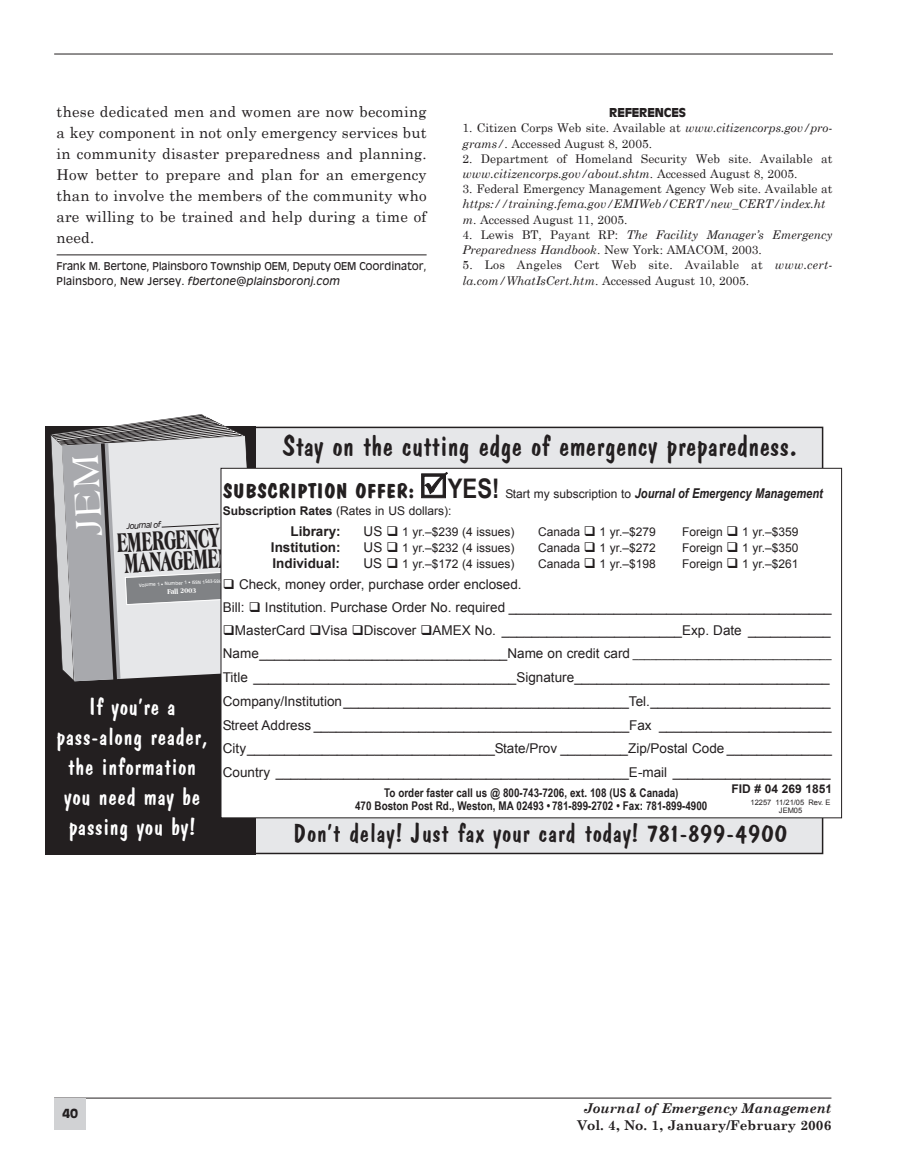
<style>
.page{position:relative;width:905px;height:1175px;background:#fff}
.page>*{position:absolute;margin:0;border:0;box-sizing:border-box;transform-origin:0 0}
.t1{font:30px "Dawn Castle Plain";letter-spacing:-.015em;color:#231f20}
.t2{font:800 condensed 28.65px/20.9px "Americana BT";color:#231f20;scale:.69 1}
.t3{font:27px "Dawn Castle Plain";color:#231f20}
.t4{font:700 27px "Arial Narrow";color:#231f20}
.t5{font:24.75px/30px "Dawn Castle Plain";color:#fff;text-align:center}
.t6{font:700 21px "Dawn Castle";color:#231f20}
.t7{font:15px/21px "Century Schoolbook";letter-spacing:.01em;color:#231f20;text-align:justify}
.t8{font:13.5px/23.5px "Arial";color:#231f20}
.t9{font:italic 700 13.5px "Arial Narrow";color:#231f20}
.t10{font:700 13.5px "Century Schoolbook";color:#231f20}
.t11{font:700 13.5px "Arial";color:#231f20}
.t12{font:italic 700 13.5px "Century Schoolbook";color:#231f20}
.t13{font:12px/15.3px "Century Schoolbook";color:#231f20}
.t14{font:12px "Arial";color:#231f20}
.t15{font:italic 12px/15.3px "Century Schoolbook";color:#231f20}
.t16{font:700 12px/13.5px "Arial Narrow";color:#231f20;text-align:center}
.t17{font:12px/15.3px "Century Schoolbook";letter-spacing:.02em;color:#231f20}
.t18{font:700 12px "Arial";color:#231f20}
.t19{font:700 12px "Antique Olive";color:#231f20}
.t20{font:10.5px/15px "Antique Olive";letter-spacing:-.02em;color:#231f20}
.t21{font:7.5px/7.5px "Arial";color:#231f20;text-align:center}
.t22{font:italic 7.35px "Antique Olive";color:#231f20}
.t23{font:800 condensed 7.35px "Americana BT";color:#fff}
.t24{font:4.35px "Antique Olive";color:#fff}
.s1{font-style:italic}
.s2{font-style:normal}
.s3{font-family:"Arial";font-weight:400;font-style:normal;font-size:12px}
.s4{font-weight:700}
.s5{font-size:13.5px}
.s6{font-size:10.5px}
</style>
<div class="page">
<hr style="left:54px;top:1097px;width:777px;height:1px;background:#231f20">
<div style="left:54px;top:1098px;width:32px;height:32px;background:#d1d2d4"></div>
<hr style="left:54px;top:54px;width:779px;height:1px;background:#231f20">
<hr style="left:57px;top:255px;width:369px;height:1px;background:#231f20">
<div style="left:59px;top:427px;width:763px;height:426px;background:#e6e7e9"></div>
<div style="left:45px;top:426px;width:210px;height:428px;background:#231f20"></div>
<div style="left:221px;top:468px;width:620px;height:350px;background:#fff"></div>
<svg style="left:50px;top:414px;width:210px;height:284px"></svg>
<p class="t7" style="left:57px;top:101px;width:371px">these dedicated men and women are now becoming a key component in not only emergency services but in community disaster preparedness and planning.<br>How better to prepare and plan for an emergency than to involve the members of the community who are willing to be trained and help during a time of need.</p>
<p class="t20" style="left:57px;top:258px;width:371px">Frank M. Bertone, Plainsboro Township OEM, Deputy OEM Coordinator,<br>Plainsboro, New Jersey. <span class="s1">fbertone@plainsboronj.com</span></p>
<p class="t19" style="left:609px;top:105px;width:78px">REFERENCES</p>
<p class="t13" style="left:462px;top:120px;width:371px">1. Citizen Corps Web site. Available at <span class="s1">www.citizencorps.gov/pro&shy;grams/</span>. Accessed August 8, 2005.</p>
<p class="t13" style="left:462px;top:150px;width:371px">2. Department of Homeland Security Web site. Available at <span class="s1">www.citizencorps.gov/about.shtm</span>. Accessed August 8, 2005.</p>
<p class="t13" style="left:462px;top:181px;width:371px">3. Federal Emergency Management Agency Web site. Available at</p>
<p class="t15" style="left:462px;top:196px;width:364px">https://training.fema.gov/EMIWeb/CERT/new_CERT/index.ht m<span class="s2">. Accessed August 11, 2005.</span></p>
<p class="t15" style="left:462px;top:227px;width:371px"><span class="s2">4. Lewis BT, Payant RP:</span> The Facility Manager’s Emergency<br>Preparedness Handbook<span class="s2">. New York: AMACOM, 2003.</span></p>
<p class="t17" style="left:462px;top:257px;width:371px">5. Los Angeles Cert Web site. Available at <span class="s1">www.cert&shy;la.com/WhatIsCert.htm</span>. Accessed August 10, 2005.</p>
<h1 class="t1" style="left:282px;top:434px;width:516px">Stay on the cutting edge of emergency preparedness.</h1>
<h3 class="t4" style="left:419px;top:473px;width:82px">☑YES!</h3>
<h3 class="t6" style="left:223px;top:482px;width:193px">SUBSCRIPTION OFFER:</h3>
<p class="t9" style="left:505px;top:485px;width:319px"><span class="s3">Start my subscription to</span> Journal of Emergency Management</p>
<p class="t14" style="left:223px;top:504px;width:230px"><span class="s4">Subscription Rates</span> (Rates in US dollars):</p>
<p class="t11" style="left:290px;top:523px;width:52px">Library:</p>
<p class="t14" style="left:363px;top:525px;width:152px"><span class="s5">US</span> ❑ 1 yr.–$239 (4 issues)</p>
<p class="t14" style="left:538px;top:525px;width:119px">Canada ❑ 1 yr.–$279</p>
<p class="t14" style="left:682px;top:525px;width:118px">Foreign ❑ 1 yr.–$359</p>
<p class="t11" style="left:271px;top:540px;width:71px">Institution:</p>
<p class="t14" style="left:363px;top:541px;width:152px"><span class="s5">US</span> ❑ 1 yr.–$232 (4 issues)</p>
<p class="t14" style="left:538px;top:541px;width:119px">Canada ❑ 1 yr.–$272</p>
<p class="t14" style="left:682px;top:541px;width:118px">Foreign ❑ 1 yr.–$350</p>
<p class="t11" style="left:272px;top:556px;width:69px">Individual:</p>
<p class="t14" style="left:363px;top:557px;width:152px"><span class="s5">US</span> ❑ 1 yr.–$172 (4 issues)</p>
<p class="t14" style="left:538px;top:557px;width:119px">Canada ❑ 1 yr.–$198</p>
<p class="t14" style="left:682px;top:557px;width:118px">Foreign ❑ 1 yr.–$261</p>
<p class="t8" style="left:223px;top:573px;width:610px;line-height:22.4px">❑ Check, money order, purchase order enclosed.<br>Bill: ❑ Institution. Purchase Order No. required ___________________________________________</p>
<p class="t8" style="left:223px;top:619px;width:610px">❑MasterCard ❑Visa ❑Discover ❑AMEX No. ________________________Exp. Date ___________ Name_________________________________Name on credit card <span class="s6">__________________________________ </span>Title ___________________________________Signature__________________________________ Company/Institution______________________________________Tel.________________________ Street Address __________________________________________Fax _______________________ City_________________________________State/Prov _________Zip/Postal Code ______________ Country _______________________________________________E-mail _____________________</p>
<p class="t16" style="left:355px;top:785px;width:354px">To order faster call us @ 800-743-7206, ext. 108 (US &amp; Canada)<br>470 Boston Post Rd., Weston, MA 02493 • 781-899-2702 • Fax: 781-899-4900</p>
<p class="t22" style="left:126px;top:521px;width:36px;rotate:-3deg">Journal of</p>
<h2 class="t2" style="left:116px;top:531px;width:179px;rotate:-3deg">EMERGENCY<br>MANAGEMENT</h2>
<p class="t24" style="left:139px;top:582px;width:87px;rotate:-3deg">Volume 1 • Number 1 • ISSN 1543-5865</p>
<p class="t23" style="left:167px;top:587px;width:31px;rotate:-3deg">Fall 2003</p>
<h3 class="t5" style="left:56px;top:694px;width:154px">If you’re a pass-along reader, the information you need may be passing you by!</h3>
<p class="t18" style="left:731px;top:782px;width:102px">FID # 04 269 1851</p>
<p class="t21" style="left:750px;top:799px;width:81px">12257 11/21/05 Rev. E<br>JEM05</p>
<h3 class="t3" style="left:293px;top:822px;width:496px">Don’t delay! Just fax your card today! 781-899-4900</h3>
<p class="t19" style="left:62px;top:1105px;width:17px">40</p>
<p class="t12" style="left:583px;top:1100px;width:249px">Journal of Emergency Management</p>
<p class="t10" style="left:577px;top:1116px;width:256px">Vol. 4, No. 1, January/February 2006</p>
</div>
